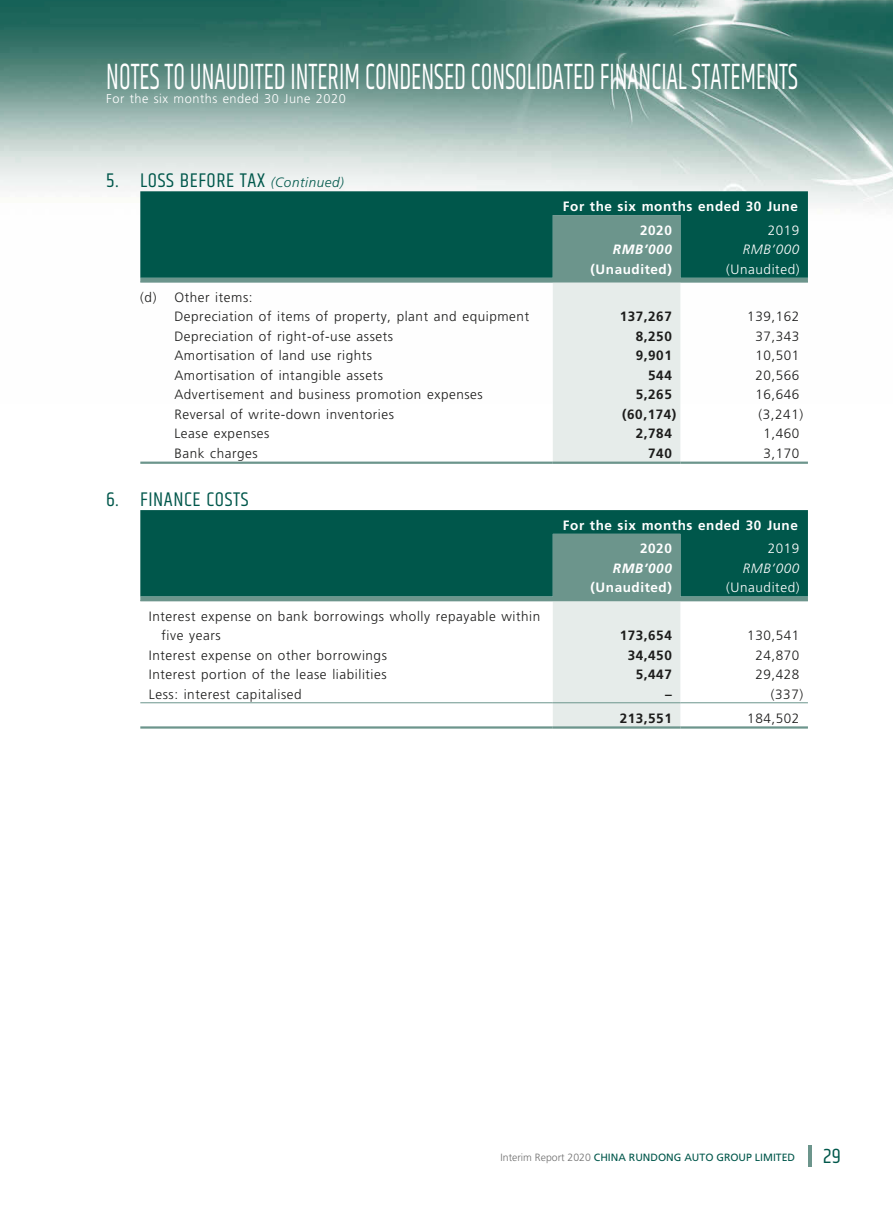
<style>
.page{position:relative;width:893px;height:1212px;background:#fff}
.page>*{position:absolute;margin:0;border:0;box-sizing:border-box;transform-origin:0 0}
.t1{font:37.5px "Khand";color:#fff;scale:.68 1}
.t2{font:21px "Khand";color:#00574b}
.t3{font:20.25px "Khand";letter-spacing:.03em;color:#00574b}
.t4{font:300 13.5px/19.5px "Frutiger LT Std";letter-spacing:.04em;color:#1c1c1b}
.t5{font:700 13.5px/23.7px "Frutiger LT Std";letter-spacing:.04em;color:#fff}
.t6{font:700 13.5px "Frutiger LT Std";letter-spacing:.04em;color:#1c1c1b}
.t7{font:300 13.5px "Frutiger LT Std";letter-spacing:.04em;color:#fff}
.t8{font:italic 700 13.5px "Frutiger LT Std";letter-spacing:.04em;color:#fff}
.t9{font:italic 300 13.5px "Frutiger LT Std";letter-spacing:.04em;color:#fff}
.t10{font:300 12.75px "Frutiger LT Std";letter-spacing:.04em;color:#fff}
.t11{font:10.5px "Frutiger LT Std";color:#00574b}
.s1{font-family:"Frutiger LT Std";font-weight:300;font-style:italic;font-size:13.5px}
.s2{font-weight:300;color:#6f6f6f}
</style>
<div class="page">
<img style="left:0;top:0;width:893px;height:404px">
<hr style="left:808px;top:1145px;width:3px;height:21px;background:#6c958c">
<div style="left:140px;top:191px;width:668px;height:24px;background:#00574b"></div>
<svg style="left:140px;top:215px;width:668px;height:67px;background:#1a665b"></svg>
<div style="left:553px;top:283px;width:127px;height:179px;background:#e6ecea"></div>
<hr style="left:140px;top:282px;width:413px;height:1px;background:#6c958c">
<hr style="left:553px;top:282px;width:127px;height:1px;background:#6c958c">
<hr style="left:680px;top:282px;width:128px;height:1px;background:#6c958c">
<hr style="left:140px;top:462px;width:413px;height:2px;background:#6c958c">
<hr style="left:553px;top:462px;width:127px;height:2px;background:#6c958c">
<hr style="left:680px;top:462px;width:128px;height:2px;background:#6c958c">
<div style="left:140px;top:510px;width:668px;height:24px;background:#00574b"></div>
<svg style="left:140px;top:534px;width:668px;height:66px;background:#1a665a"></svg>
<div style="left:553px;top:601px;width:127px;height:125px;background:#e6ecea"></div>
<hr style="left:140px;top:600px;width:413px;height:1px;background:#6c958c">
<hr style="left:553px;top:600px;width:127px;height:1px;background:#6c958c">
<hr style="left:680px;top:600px;width:128px;height:1px;background:#6c958c">
<hr style="left:140px;top:702px;width:413px;height:1px;background:#6c958c">
<hr style="left:553px;top:702px;width:127px;height:1px;background:#6c958c">
<hr style="left:680px;top:702px;width:128px;height:1px;background:#6c958c">
<hr style="left:140px;top:726px;width:413px;height:3px;background:#6c958c">
<hr style="left:553px;top:726px;width:127px;height:3px;background:#6c958c">
<hr style="left:680px;top:726px;width:128px;height:3px;background:#6c958c">
<h1 class="t1" style="left:106px;top:54px;width:1019px">NOTES TO UNAUDITED INTERIM CONDENSED CONSOLIDATED FINANCIAL STATEMENTS</h1>
<p class="t10" style="left:106px;top:91px;width:241px">For the six months ended 30 June 2020</p>
<h3 class="t3" style="left:106px;top:168px;width:239px">5. LOSS BEFORE TAX <span class="s1">(Continued)</span></h3>
<p class="t4" style="left:174px;top:288px;width:356px;text-indent:-34px">(d) Other items:<br>Depreciation of items of property, plant and equipment</p>
<p class="t5" style="left:640px;top:194px;width:159px;text-indent:-77px">For the six months ended 30 June<br>2020</p>
<p class="t7" style="left:768px;top:222px;width:33px">2019</p>
<p class="t8" style="left:613px;top:241px;width:60px">RMB’000</p>
<p class="t9" style="left:743px;top:242px;width:58px">RMB’000</p>
<p class="t5" style="left:590px;top:257px;width:83px">(Unaudited)</p>
<p class="t7" style="left:726px;top:261px;width:75px">(Unaudited)</p>
<p class="t6" style="left:620px;top:309px;width:54px">137,267</p>
<p class="t4" style="left:747px;top:307px;width:54px">139,162</p>
<p class="t4" style="left:174px;top:327px;width:220px">Depreciation of right-of-use assets</p>
<p class="t6" style="left:636px;top:328px;width:38px">8,250</p>
<p class="t4" style="left:755px;top:327px;width:46px">37,343</p>
<p class="t4" style="left:174px;top:346px;width:199px">Amortisation of land use rights</p>
<p class="t6" style="left:636px;top:348px;width:38px">9,901</p>
<p class="t4" style="left:755px;top:346px;width:46px">10,501</p>
<p class="t4" style="left:174px;top:366px;width:210px">Amortisation of intangible assets</p>
<p class="t6" style="left:648px;top:367px;width:25px">544</p>
<p class="t4" style="left:755px;top:366px;width:46px">20,566</p>
<p class="t4" style="left:174px;top:385px;width:310px">Advertisement and business promotion expenses</p>
<p class="t6" style="left:636px;top:387px;width:38px">5,265</p>
<p class="t4" style="left:755px;top:385px;width:46px">16,646</p>
<p class="t4" style="left:174px;top:405px;width:221px">Reversal of write-down inventories</p>
<p class="t6" style="left:622px;top:406px;width:56px">(60,174)</p>
<p class="t4" style="left:758px;top:405px;width:46px">(3,241)</p>
<p class="t4" style="left:174px;top:424px;width:97px">Lease expenses</p>
<p class="t6" style="left:636px;top:426px;width:38px">2,784</p>
<p class="t4" style="left:763px;top:424px;width:38px">1,460</p>
<p class="t4" style="left:174px;top:444px;width:85px">Bank charges</p>
<p class="t6" style="left:648px;top:445px;width:25px">740</p>
<p class="t4" style="left:763px;top:444px;width:38px">3,170</p>
<h3 class="t3" style="left:106px;top:487px;width:144px">6. FINANCE COSTS</h3>
<p class="t5" style="left:640px;top:513px;width:159px;text-indent:-77px">For the six months ended 30 June<br>2020</p>
<p class="t7" style="left:768px;top:541px;width:33px">2019</p>
<p class="t4" style="left:162px;top:606px;width:380px;text-indent:-13px">Interest expense on bank borrowings wholly repayable within five years</p>
<p class="t8" style="left:613px;top:560px;width:60px">RMB’000</p>
<p class="t9" style="left:743px;top:560px;width:58px">RMB’000</p>
<p class="t5" style="left:590px;top:576px;width:83px">(Unaudited)</p>
<p class="t7" style="left:726px;top:580px;width:75px">(Unaudited)</p>
<p class="t6" style="left:620px;top:627px;width:54px">173,654</p>
<p class="t4" style="left:747px;top:626px;width:54px">130,541</p>
<p class="t4" style="left:149px;top:645px;width:240px">Interest expense on other borrowings</p>
<p class="t6" style="left:628px;top:647px;width:46px">34,450</p>
<p class="t4" style="left:755px;top:645px;width:46px">24,870</p>
<p class="t4" style="left:149px;top:665px;width:239px">Interest portion of the lease liabilities</p>
<p class="t6" style="left:636px;top:666px;width:38px">5,447</p>
<p class="t4" style="left:755px;top:665px;width:46px">29,428</p>
<p class="t4" style="left:149px;top:684px;width:154px">Less: interest capitalised</p>
<p class="t6" style="left:665px;top:686px;width:8px">–</p>
<p class="t4" style="left:771px;top:684px;width:34px">(337)</p>
<p class="t6" style="left:620px;top:710px;width:54px">213,551</p>
<p class="t4" style="left:747px;top:708px;width:54px">184,502</p>
<p class="t11" style="left:501px;top:1151px;width:296px"><span class="s2">Interim Report 2020</span> CHINA RUNDONG AUTO GROUP LIMITED</p>
<h2 class="t2" style="left:823px;top:1143px;width:19px">29</h2>
</div>
